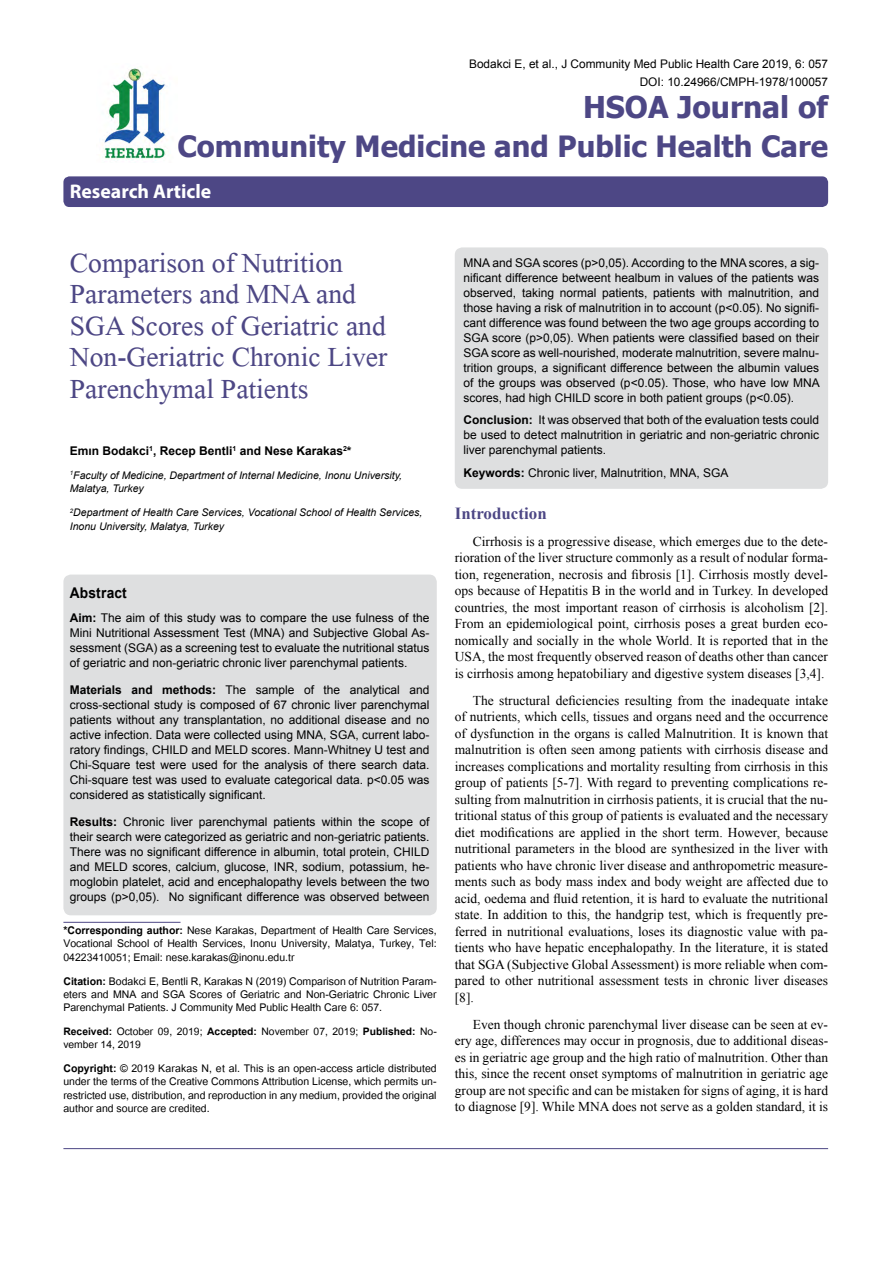
<style>
.page{position:relative;width:893px;height:1263px;background:#fff}
.page>*{position:absolute;margin:0;border:0;box-sizing:border-box;transform-origin:0 0}
.t1{font:41.25px/31.5px "Microsoft Himalaya";color:#4d4785}
.t2{font:700 30px "Tahoma";color:#4d4785}
.t3{font:700 29.25px "Tahoma";color:#4d4785}
.t4{font:700 19.8px "Myriad Hebrew";color:#fff}
.t5{font:700 16.95px "Times New Roman";color:#4d4785}
.t6{font:700 14.85px "Arial";letter-spacing:.015em;color:#000;scale:.93 1}
.t7{font:14.7px/13.2px "Utsaah";color:#000;text-align:justify}
.t8{font:14.4px/13.2px "Utsaah";color:#000101}
.t9{font:13.5px/16.5px "Times New Roman";color:#000;text-align:justify}
.t10{font:12px/15px "Arial";color:#000;text-align:justify}
.t11{font:700 12px "Arial";color:#000}
.t12{font:11.85px/18px "Arial";color:#000;text-align:right}
.t13{font:italic 10.5px/13.5px "Arial";color:#000}
.s1{font-weight:700}
</style>
<div class="page">
<div style="left:63px;top:176px;width:765px;height:31px;background:#4d4785;border-radius:6px"></div>
<hr style="left:63px;top:922px;width:118px;height:1px;background:#4d4785">
<img style="left:102px;top:68px;width:65px;height:93px">
<hr style="left:63px;top:1148px;width:765px;height:1px;background:#4d4785">
<div style="left:63px;top:575px;width:374px;height:340px;background:#dedfe0;border-radius:8px"></div>
<div style="left:455px;top:247px;width:373px;height:242px;background:#dedfe0;border-radius:8px"></div>
<p class="t12" style="left:469px;top:55px;width:360px">Bodakci E, et al., J Community Med Public Health Care 2019, 6: 057<br>DOI: 10.24966/CMPH-1978/100057</p>
<h2 class="t2" style="left:583px;top:86px;width:247px">HSOA Journal of</h2>
<h3 class="t3" style="left:177px;top:126px;width:652px">Community Medicine and Public Health Care</h3>
<h3 class="t4" style="left:70px;top:180px;width:143px">Research Article</h3>
<h1 class="t1" style="left:70px;top:242px;width:319px">Comparison of Nutrition<br>Parameters and MNA and<br>SGA Scores of Geriatric and<br>Non-Geriatric Chronic Liver<br>Parenchymal Patients</h1>
<p class="t11" style="left:70px;top:443px;width:283px">Emın Bodakci<sup>1</sup>, Recep Bentli<sup>1</sup> and Nese Karakas<sup>2</sup>*</p>
<p class="t13" style="left:70px;top:468px;width:334px"><sup>1</sup>Faculty of Medicine, Department of Internal Medicine, Inonu University,<br>Malatya, Turkey</p>
<p class="t13" style="left:70px;top:506px;width:354px"><sup>2</sup>Department of Health Care Services, Vocational School of Health Services,<br>Inonu University, Malatya, Turkey</p>
<p class="t6" style="left:70px;top:582px;width:63px">Abstract</p>
<p class="t10" style="left:70px;top:610px;width:361px"><span class="s1">Aim:</span> The aim of this study was to compare the use fulness of the Mini Nutritional Assessment Test (MNA) and Subjective Global As&shy;sessment (SGA) as a screening test to evaluate the nutritional status of geriatric and non-geriatric chronic liver parenchymal patients.</p>
<p class="t10" style="left:70px;top:682px;width:361px"><span class="s1">Materials and methods:</span> The sample of the analytical and cross-sectional study is composed of 67 chronic liver parenchymal patients without any transplantation, no additional disease and no active infection. Data were collected using MNA, SGA, current labo&shy;ratory findings, CHILD and MELD scores. Mann-Whitney U test and Chi-Square test were used for the analysis of there search data.<br>Chi-square test was used to evaluate categorical data. p&lt;0.05 was considered as statistically significant.</p>
<p class="t10" style="left:70px;top:814px;width:361px"><span class="s1">Results:</span> Chronic liver parenchymal patients within the scope of their search were categorized as geriatric and non-geriatric patients.<br>There was no significant difference in albumin, total protein, CHILD and MELD scores, calcium, glucose, INR, sodium, potassium, he&shy;moglobin platelet, acid and encephalopathy levels between the two groups (p˃0,05). No significant difference was observed between</p>
<p class="t7" style="left:63px;top:924px;width:375px"><span class="s1">*Corresponding author:</span> Nese Karakas, Department of Health Care Services, Vocational School of Health Services, Inonu University, Malatya, Turkey, Tel:<br>04223410051; Email: nese.karakas@inonu.edu.tr</p>
<p class="t7" style="left:63px;top:975px;width:375px"><span class="s1">Citation:</span> Bodakci E, Bentli R, Karakas N (2019) Comparison of Nutrition Param&shy;eters and MNA and SGA Scores of Geriatric and Non-Geriatric Chronic Liver Parenchymal Patients. J Community Med Public Health Care 6: 057.</p>
<p class="t8" style="left:63px;top:1026px;width:375px"><span class="s1">Received:</span> October 09, 2019; <span class="s1">Accepted:</span> November 07, 2019; <span class="s1">Published:</span> No&shy;vember 14, 2019</p>
<p class="t7" style="left:63px;top:1063px;width:375px"><span class="s1">Copyright:</span> © 2019 Karakas N, et al. This is an open-access article distributed under the terms of the Creative Commons Attribution License, which permits un&shy;restricted use, distribution, and reproduction in any medium, provided the original author and source are credited.</p>
<p class="t10" style="left:464px;top:255px;width:358px">MNA and SGA scores (p˃0,05). According to the MNA scores, a sig&shy;nificant difference betweent healbum in values of the patients was observed, taking normal patients, patients with malnutrition, and those having a risk of malnutrition in to account (p&lt;0.05). No signifi&shy;cant difference was found between the two age groups according to SGA score (p˃0,05). When patients were classified based on their SGA score as well-nourished, moderate malnutrition, severe malnu&shy;trition groups, a significant difference between the albumin values of the groups was observed (p&lt;0.05). Those, who have low MNA scores, had high CHILD score in both patient groups (p&lt;0.05).</p>
<p class="t10" style="left:464px;top:413px;width:357px"><span class="s1">Conclusion:</span> It was observed that both of the evaluation tests could be used to detect malnutrition in geriatric and non-geriatric chronic liver parenchymal patients.</p>
<p class="t10" style="left:464px;top:465px;width:266px"><span class="s1">Keywords:</span> Chronic liver, Malnutrition, MNA, SGA</p>
<p class="t5" style="left:455px;top:501px;width:93px">Introduction</p>
<p class="t9" style="left:455px;top:533px;width:375px;text-indent:18px">Cirrhosis is a progressive disease, which emerges due to the dete&shy;rioration of the liver structure commonly as a result of nodular forma&shy;tion, regeneration, necrosis and fibrosis [1]. Cirrhosis mostly devel&shy;ops because of Hepatitis B in the world and in Turkey. In developed countries, the most important reason of cirrhosis is alcoholism [2].<br>From an epidemiological point, cirrhosis poses a great burden eco&shy;nomically and socially in the whole World. It is reported that in the USA, the most frequently observed reason of deaths other than cancer is cirrhosis among hepatobiliary and digestive system diseases [3,4].</p>
<p class="t9" style="left:455px;top:691px;width:375px;text-indent:18px">The structural deficiencies resulting from the inadequate intake of nutrients, which cells, tissues and organs need and the occurrence of dysfunction in the organs is called Malnutrition. It is known that malnutrition is often seen among patients with cirrhosis disease and increases complications and mortality resulting from cirrhosis in this group of patients [5-7]. With regard to preventing complications re&shy;sulting from malnutrition in cirrhosis patients, it is crucial that the nu&shy;tritional status of this group of patients is evaluated and the necessary diet modifications are applied in the short term. However, because nutritional parameters in the blood are synthesized in the liver with patients who have chronic liver disease and anthropometric measure&shy;ments such as body mass index and body weight are affected due to acid, oedema and fluid retention, it is hard to evaluate the nutritional state. In addition to this, the handgrip test, which is frequently pre&shy;ferred in nutritional evaluations, loses its diagnostic value with pa&shy;tients who have hepatic encephalopathy. In the literature, it is stated that SGA (Subjective Global Assessment) is more reliable when com&shy;pared to other nutritional assessment tests in chronic liver diseases [8].</p>
<p class="t9" style="left:455px;top:1015px;width:375px;text-indent:18px">Even though chronic parenchymal liver disease can be seen at ev&shy;ery age, differences may occur in prognosis, due to additional diseas&shy;es in geriatric age group and the high ratio of malnutrition. Other than this, since the recent onset symptoms of malnutrition in geriatric age group are not specific and can be mistaken for signs of aging, it is hard to diagnose [9]. While MNA does not serve as a golden standard, it is</p>
</div>
